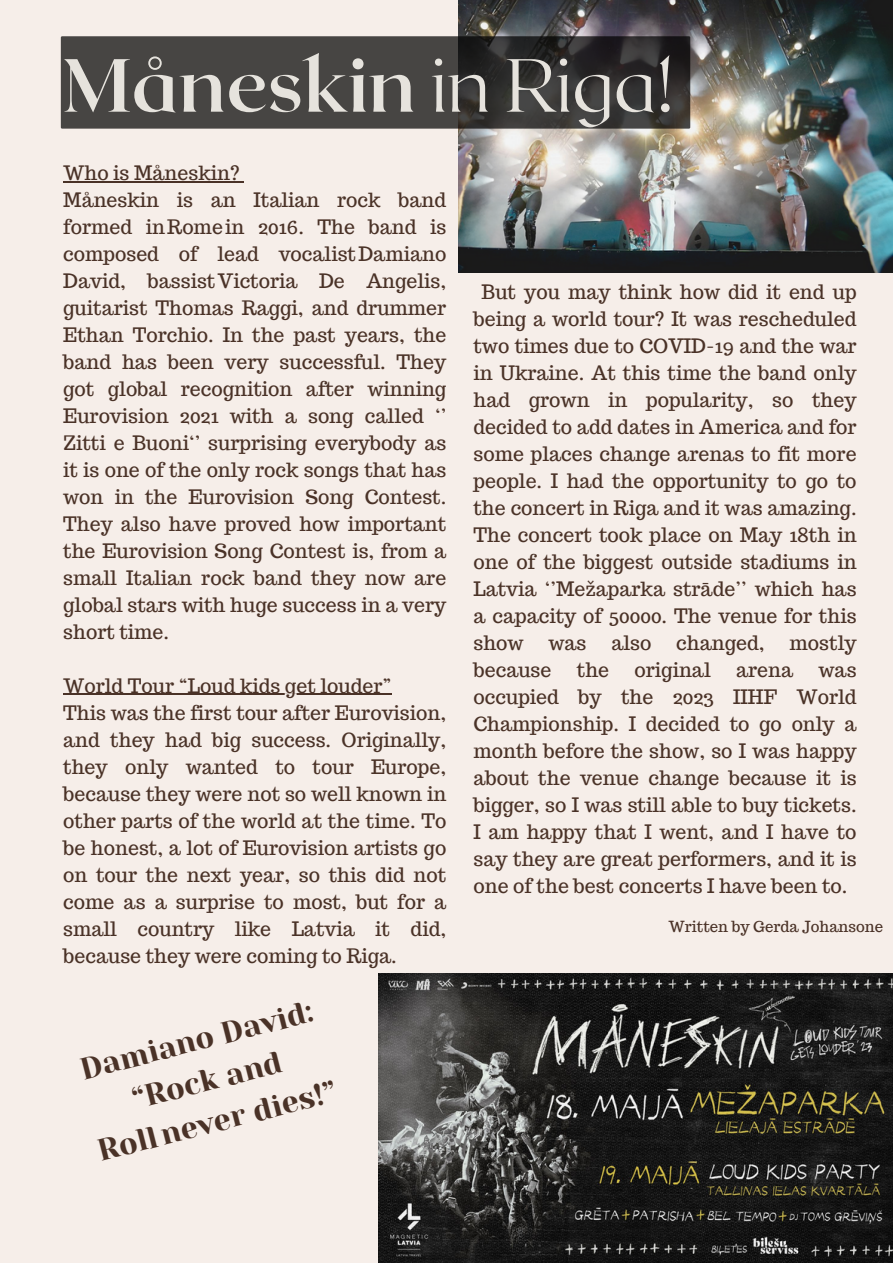
<style>
.page{position:relative;width:893px;height:1264px;background:#fff}
.page>*{position:absolute;margin:0;border:0;box-sizing:border-box;transform-origin:0 0}
.t1{font:700 75px "Roxborough CF";color:#e6e3dd}
.t2{font:30.45px/41.7px "Yeseva One";color:#4a3227;text-align:center}
.t3{font:19.5px/27px "Trocchi";color:#4a3227;text-align:justify}
.t4{font:15px "Trocchi";color:#4a3227}
.s1{font-weight:100}
</style>
<div class="page">
<div style="left:0;top:0;width:892px;height:1262px;background:#f6eee9"></div>
<hr style="left:63px;top:181px;width:176px;height:1px;background:#4a3227">
<hr style="left:63px;top:693px;width:328px;height:2px;background:#4a3227">
<img style="left:378px;top:973px;width:514px;height:289px">
<img style="left:458px;top:0;width:434px;height:272px">
<svg style="left:61px;top:36px;width:629px;height:93px;background:#3f3e3c"></svg>
<p class="t1" style="left:63px;top:37px;width:610px">Måneskin <span class="s1">in Riga!</span></p>
<p class="t3" style="left:63px;top:159px;width:178px">Who is Måneskin?</p>
<p class="t3" style="left:63px;top:186px;width:384px">Måneskin is an Italian rock band formed inRomein 2016. The band is composed of lead vocalistDamiano David, bassistVictoria De Angelis, guitarist Thomas Raggi, and drummer Ethan Torchio. In the past years, the band has been very successful. They got global recognition after winning Eurovision 2021 with a song called ‘’ Zitti e Buoni‘’ surprising everybody as it is one of the only rock songs that has won in the Eurovision Song Contest.<br>They also have proved how important the Eurovision Song Contest is, from a small Italian rock band they now are global stars with huge success in a very short time.</p>
<p class="t3" style="left:63px;top:672px;width:330px">World Tour “Loud kids get louder”</p>
<p class="t3" style="left:63px;top:699px;width:384px">This was the first tour after Eurovision, and they had big success. Originally, they only wanted to tour Europe, because they were not so well known in other parts of the world at the time. To be honest, a lot of Eurovision artists go on tour the next year, so this did not come as a surprise to most, but for a small country like Latvia it did, because they were coming to Riga.</p>
<p class="t2" style="left:73px;top:1049px;width:247px;rotate:-14deg">Damiano David: “Rock and<br>Rollnever dies!”</p>
<p class="t3" style="left:473px;top:279px;width:384px;text-indent:8px">But you may think how did it end up being a world tour? It was rescheduled two times due to COVID-19 and the war in Ukraine. At this time the band only had grown in popularity, so they decided to add dates in America and for some places change arenas to fit more people. I had the opportunity to go to the concert in Riga and it was amazing.<br>The concert took place on May 18th in one of the biggest outside stadiums in Latvia ‘’Mežaparka strāde’’ which has a capacity of 50000. The venue for this show</p>
<p class="t3" style="left:548px;top:629px;width:39px">was</p>
<p class="t3" style="left:611px;top:629px;width:41px">also</p>
<p class="t3" style="left:676px;top:629px;width:90px">changed,</p>
<p class="t3" style="left:789px;top:629px;width:68px">mostly</p>
<p class="t3" style="left:473px;top:656px;width:79px">because</p>
<p class="t3" style="left:577px;top:656px;width:34px">the</p>
<p class="t3" style="left:634px;top:656px;width:78px">original</p>
<p class="t3" style="left:736px;top:656px;width:59px">arena</p>
<p class="t3" style="left:473px;top:656px;width:384px;text-indent:345px">was occupied by the 2023 IIHF World Championship. I decided to go only a month before the show, so I was happy about the venue change because it is bigger, so I was still able to buy tickets.<br>I am happy that I went, and I have to say they are great performers, and it is one of the best concerts I have been to.</p>
<p class="t4" style="left:668px;top:916px;width:216px">Written by Gerda Johansone</p>
</div>
